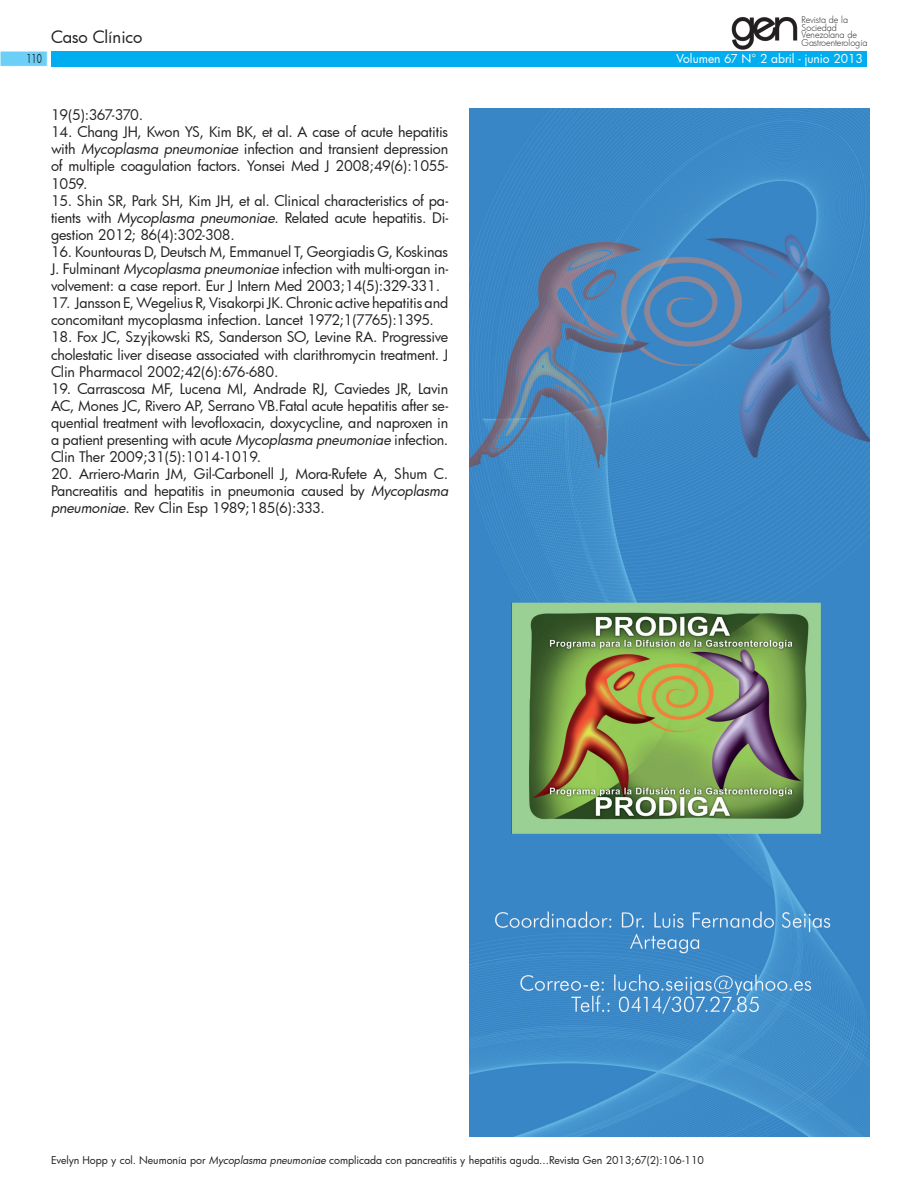
<style>
.page{position:relative;width:918px;height:1188px;background:#fff}
.page>*{position:absolute;margin:0;border:0;box-sizing:border-box;transform-origin:0 0}
.t1{font:16.5px "Futura";letter-spacing:-.005em;color:#231f20}
.t2{font:14.25px/17.1px "Futura";letter-spacing:-.01em;color:#231f20;text-align:justify}
.t3{font:12px "Futura";color:#fff}
.t4{font:12px "Futura";color:#231f20;scale:.7 1}
.t5{font:10.5px "Futura";color:#231f20}
.t6{font:300 9px/7.5px "Futura";letter-spacing:-.005em;color:#231f20}
.s1{font-style:italic}
</style>
<div class="page">
<div style="left:0;top:51px;width:47px;height:15px;background:#6bcff6"></div>
<img style="left:731px;top:16px;width:66px;height:34px">
<div style="left:51px;top:51px;width:816px;height:15px;background:#00aeef"></div>
<img style="left:470px;top:108px;width:399px;height:1029px">
<p class="t1" style="left:51px;top:26px;width:93px">Caso Clínico</p>
<p class="t6" style="left:802px;top:16px;width:67px">Revista de la<br>Sociedad<br>Venezolana de<br>Gastroenterología</p>
<p class="t4" style="left:26px;top:50px;width:24px">110</p>
<p class="t3" style="left:677px;top:50px;width:188px">Volumen 67 N° 2 abril - junio 2013</p>
<p class="t2" style="left:51px;top:106px;width:94px">19(5):367-370.</p>
<p class="t2" style="left:51px;top:123px;width:399px">14. Chang JH, Kwon YS, Kim BK, et al. A case of acute hepatitis with <span class="s1">Mycoplasma pneumoniae</span> infection and transient depression of multiple coagulation factors. Yonsei Med J 2008;49(6):1055- 1059.</p>
<p class="t2" style="left:51px;top:192px;width:399px">15. Shin SR, Park SH, Kim JH, et al. Clinical characteristics of pa&shy;tients with <span class="s1">Mycoplasma pneumoniae</span>. Related acute hepatitis. Di&shy;gestion 2012; 86(4):302-308.</p>
<p class="t2" style="left:51px;top:243px;width:399px">16. Kountouras D, Deutsch M, Emmanuel T, Georgiadis G, Koskinas J. Fulminant <span class="s1">Mycoplasma pneumoniae</span> infection with multi-organ in&shy;volvement: a case report. Eur J Intern Med 2003;14(5):329-331.</p>
<p class="t2" style="left:51px;top:294px;width:399px">17. Jansson E, Wegelius R, Visakorpi JK. Chronic active hepatitis and concomitant mycoplasma infection. Lancet 1972;1(7765):1395.</p>
<p class="t2" style="left:51px;top:328px;width:399px">18. Fox JC, Szyjkowski RS, Sanderson SO, Levine RA. Progressive cholestatic liver disease associated with clarithromycin treatment. J Clin Pharmacol 2002;42(6):676-680.</p>
<p class="t2" style="left:51px;top:380px;width:399px">19. Carrascosa MF, Lucena MI, Andrade RJ, Caviedes JR, Lavin AC, Mones JC, Rivero AP, Serrano VB.Fatal acute hepatitis after se&shy;quential treatment with levofloxacin, doxycycline, and naproxen in a patient presenting with acute <span class="s1">Mycoplasma pneumoniae</span> infection.<br>Clin Ther 2009;31(5):1014-1019.</p>
<p class="t2" style="left:51px;top:465px;width:399px">20. Arriero-Marin JM, Gil-Carbonell J, Mora-Rufete A, Shum C.<br>Pancreatitis and hepatitis in pneumonia caused by <span class="s1">Mycoplasma pneumoniae</span>. Rev Clin Esp 1989;185(6):333.</p>
<p class="t5" style="left:51px;top:1153px;width:654px">Evelyn Hopp y col. Neumonía por <span class="s1">Mycoplasma pneumoniae</span> complicada con pancreatitis y hepatitis aguda...Revista Gen 2013;67(2):106-110</p>
</div>
